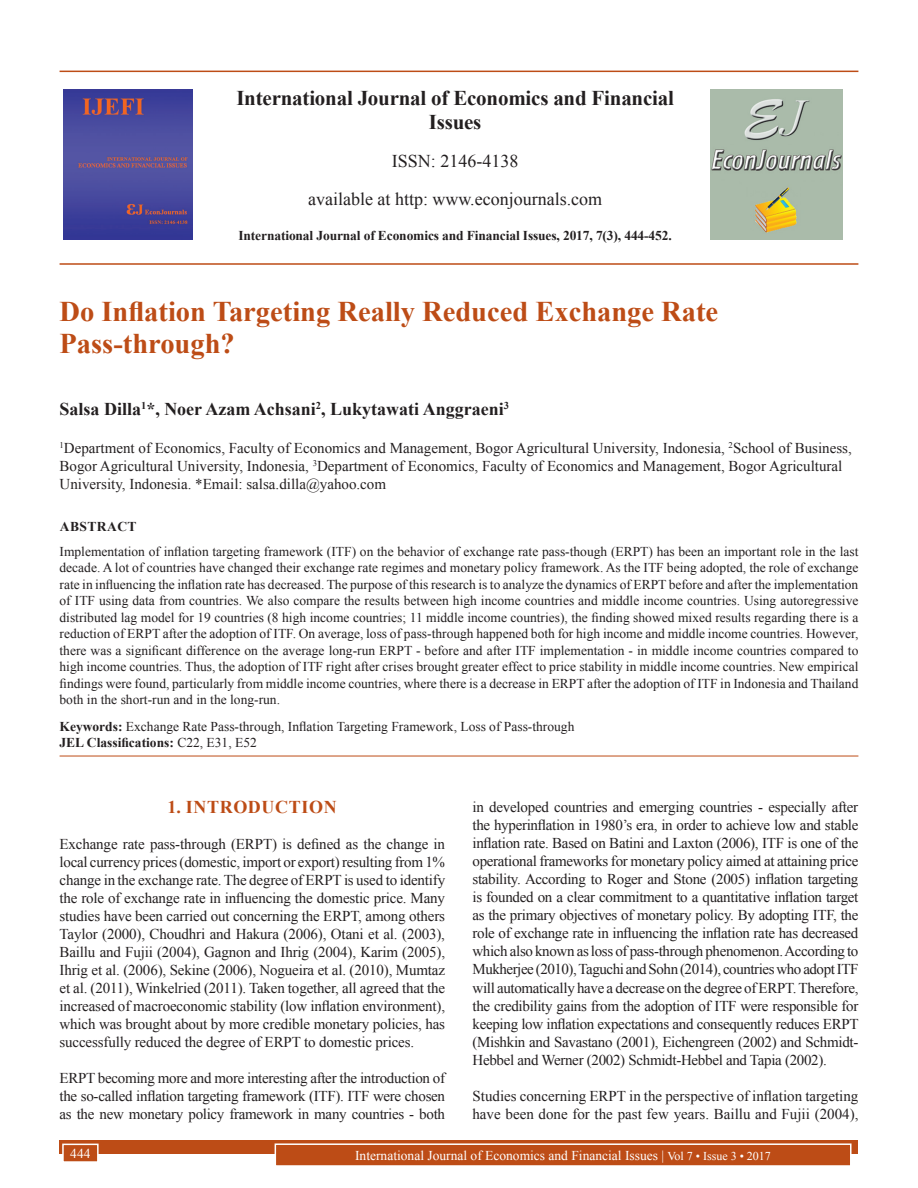
<style>
.page{position:relative;width:918px;height:1188px;background:#fff}
.page>*{position:absolute;margin:0;border:0;box-sizing:border-box;transform-origin:0 0}
.t1{font:700 28.5px/31.5px "Times New Roman";color:#bd4c16}
.t2{font:700 21px/24px "Times New Roman";letter-spacing:-.01em;color:#231f20;text-align:center}
.t3{font:18px/38px "Times New Roman";color:#231f20;text-align:center}
.t4{font:700 18px "Times New Roman";color:#231f20}
.t5{font:700 18px "Times New Roman";letter-spacing:.035em;color:#bd4c16}
.t6{font:15px/18px "Times New Roman";color:#231f20;text-align:justify}
.t7{font:13.5px/16.5px "Times New Roman";color:#231f20;text-align:justify}
.t8{font:13.5px "Times New Roman";color:#fff}
.t9{font:700 13.5px "Times New Roman";letter-spacing:-.01em;color:#231f20}
.t10{font:700 13.5px "Times New Roman";letter-spacing:.035em;color:#231f20}
.s1{font-weight:700}
.s2{font-size:12px}
</style>
<div class="page">
<hr style="left:60px;top:71px;width:798px;height:1px;background:#bd4c16">
<hr style="left:60px;top:263px;width:798px;height:2px;background:#bd4c16">
<img style="left:64px;top:89px;width:129px;height:151px">
<img style="left:711px;top:89px;width:132px;height:150px">
<div style="left:60px;top:1140px;width:798px;height:13px;background:#bd4c16"></div>
<div style="left:275px;top:1144px;width:576px;height:22px;background:#bd4c16"></div>
<div style="left:275px;top:1143px;width:577px;height:24px;border:2px solid #fff"></div>
<div style="left:63px;top:1144px;width:35px;height:18px;background:#bd4c16"></div>
<div style="left:62px;top:1144px;width:37px;height:19px;border:2px solid #fff"></div>
<hr style="left:60px;top:756px;width:798px;height:1px;background:#bd4c16">
<h2 class="t2" style="left:236px;top:85px;width:439px">International Journal of Economics and Financial<br>Issues</h2>
<p class="t3" style="left:308px;top:141px;width:296px">ISSN: 2146-4138<br>available at http: www.econjournals.com</p>
<p class="t9" style="left:238px;top:226px;width:435px">International Journal of Economics and Financial Issues, 2017, 7(3), 444-452.</p>
<h1 class="t1" style="left:60px;top:295px;width:660px">Do Inflation Targeting Really Reduced Exchange Rate<br>Pass-through?</h1>
<p class="t4" style="left:60px;top:396px;width:451px">Salsa Dilla<sup>1</sup>*, Noer Azam Achsani<sup>2</sup>, Lukytawati Anggraeni<sup>3</sup></p>
<p class="t6" style="left:60px;top:438px;width:794px;text-align:left"><sup>1</sup>Department of Economics, Faculty of Economics and Management, Bogor Agricultural University, Indonesia, <sup>2</sup>School of Business,<br>Bogor Agricultural University, Indonesia, <sup>3</sup>Department of Economics, Faculty of Economics and Management, Bogor Agricultural<br>University, Indonesia. *Email: salsa.dilla@yahoo.com</p>
<p class="t10" style="left:60px;top:516px;width:78px">ABSTRACT</p>
<p class="t7" style="left:60px;top:543px;width:800px">Implementation of inflation targeting framework (ITF) on the behavior of exchange rate pass-though (ERPT) has been an important role in the last decade. A lot of countries have changed their exchange rate regimes and monetary policy framework. As the ITF being adopted, the role of exchange rate in influencing the inflation rate has decreased. The purpose of this research is to analyze the dynamics of ERPT before and after the implementation of ITF using data from countries. We also compare the results between high income countries and middle income countries. Using autoregressive distributed lag model for 19 countries (8 high income countries; 11 middle income countries), the finding showed mixed results regarding there is a reduction of ERPT after the adoption of ITF. On average, loss of pass-through happened both for high income and middle income countries. However, there was a significant difference on the average long-run ERPT - before and after ITF implementation - in middle income countries compared to high income countries. Thus, the adoption of ITF right after crises brought greater effect to price stability in middle income countries. New empirical findings were found, particularly from middle income countries, where there is a decrease in ERPT after the adoption of ITF in Indonesia and Thailand both in the short-run and in the long-run.</p>
<p class="t7" style="left:60px;top:718px;width:516px"><span class="s1">Keywords:</span> Exchange Rate Pass-through, Inflation Targeting Framework, Loss of Pass-through<br><span class="s1">JEL Classifications:</span> C22, E31, E52</p>
<p class="t5" style="left:168px;top:794px;width:171px">1. INTRODUCTION</p>
<p class="t6" style="left:60px;top:835px;width:387px">Exchange rate pass-through (ERPT) is defined as the change in local currency prices (domestic, import or export) resulting from 1% change in the exchange rate. The degree of ERPT is used to identify the role of exchange rate in influencing the domestic price. Many studies have been carried out concerning the ERPT, among others Taylor (2000), Choudhri and Hakura (2006), Otani et al. (2003), Baillu and Fujii (2004), Gagnon and Ihrig (2004), Karim (2005), Ihrig et al. (2006), Sekine (2006), Nogueira et al. (2010), Mumtaz et al. (2011), Winkelried (2011). Taken together, all agreed that the increased of macroeconomic stability (low inflation environment), which was brought about by more credible monetary policies, has successfully reduced the degree of ERPT to domestic prices.</p>
<p class="t6" style="left:60px;top:1069px;width:387px">ERPT becoming more and more interesting after the introduction of the so-called inflation targeting framework (ITF). ITF were chosen as the new monetary policy framework in many countries - both</p>
<p class="t6" style="left:472px;top:797px;width:388px">in developed countries and emerging countries - especially after the hyperinflation in 1980’s era, in order to achieve low and stable inflation rate. Based on Batini and Laxton (2006), ITF is one of the operational frameworks for monetary policy aimed at attaining price stability. According to Roger and Stone (2005) inflation targeting is founded on a clear commitment to a quantitative inflation target as the primary objectives of monetary policy. By adopting ITF, the role of exchange rate in influencing the inflation rate has decreased which also known as loss of pass-through phenomenon. According to Mukherjee (2010), Taguchi and Sohn (2014), countries who adopt ITF will automatically have a decrease on the degree of ERPT. Therefore, the credibility gains from the adoption of ITF were responsible for keeping low inflation expectations and consequently reduces ERPT (Mishkin and Savastano (2001), Eichengreen (2002) and Schmidt-Hebbel and Werner (2002) Schmidt-Hebbel and Tapia (2002).</p>
<p class="t6" style="left:472px;top:1087px;width:387px">Studies concerning ERPT in the perspective of inflation targeting have been done for the past few years. Baillu and Fujii (2004),</p>
<p class="t8" style="left:70px;top:1144px;width:22px">444</p>
<p class="t8" style="left:355px;top:1146px;width:417px">International Journal of Economics and Financial Issues | <span class="s2">Vol 7 • Issue 3 • 2017</span></p>
</div>
